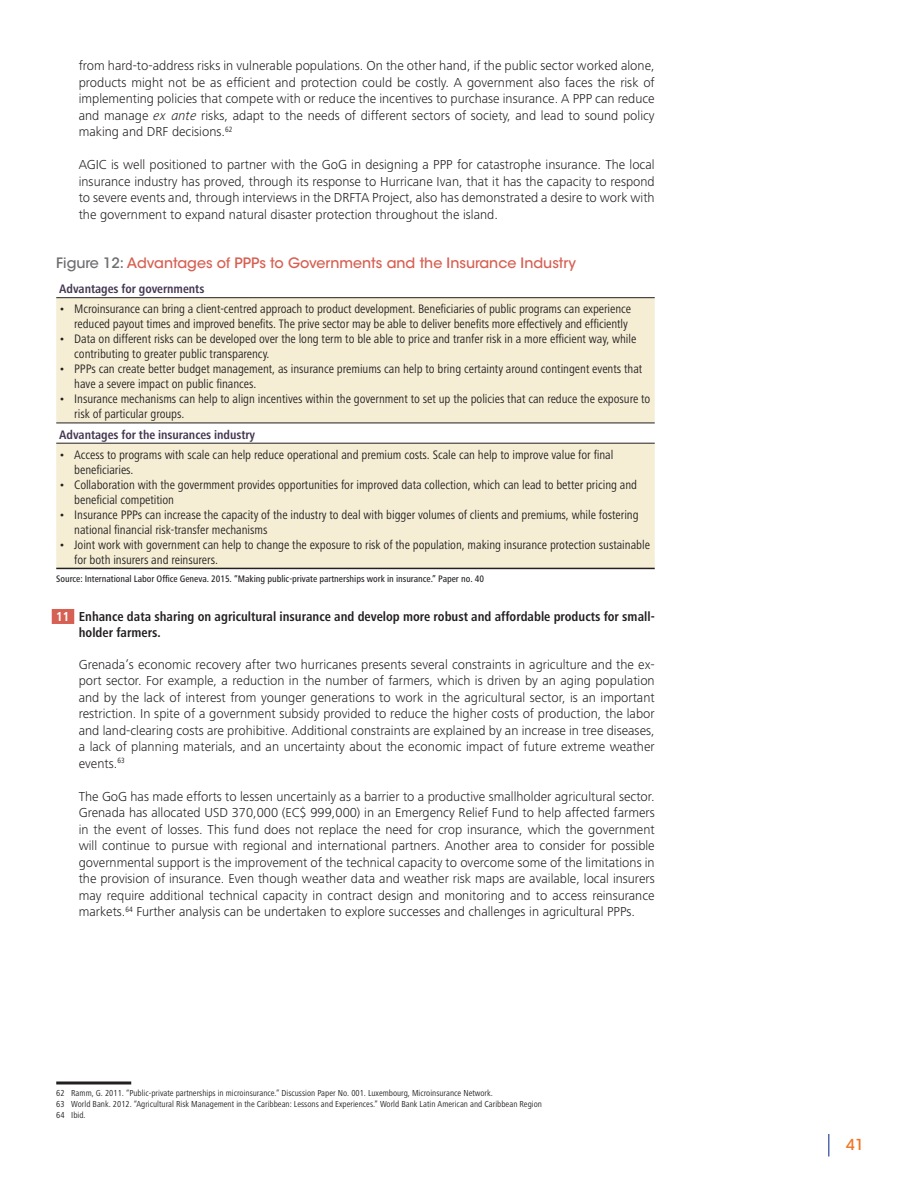
<style>
.page{position:relative;width:918px;height:1188px;background:#fff}
.page>*{position:absolute;margin:0;border:0;box-sizing:border-box;transform-origin:0 0}
.t1{font:500 15px "ITC Avant Garde Std";color:#f07522}
.t2{font:500 14.25px "ITC Avant Garde Std";color:#d66053}
.t3{font:300 13.5px/16.5px "Frutiger Next LT";color:#231f20;text-align:justify}
.t4{font:700 condensed 13.5px/16.5px "Frutiger Next LT";color:#231f20}
.t5{font:condensed 12.75px/15px "Frutiger Next LT";letter-spacing:-.005em;color:#231f20}
.t6{font:700 condensed 12.75px "Frutiger Next LT";letter-spacing:-.005em;color:#443650}
.t7{font:500 condensed 9.75px "Frutiger Next LT";letter-spacing:-.005em;color:#231f20}
.t8{font:condensed 9px/10.5px "Frutiger Next LT";color:#231f20}
.s1{font-style:italic}
.s2{color:#6d6e71}
.s3{color:#fff}
</style>
<div class="page">
<hr style="left:56px;top:1081px;width:75px;height:3px;background:#231f20">
<svg style="left:56px;top:298px;width:599px;height:270px;background:#f4eed7"></svg>
<hr style="left:56px;top:297px;width:599px;height:1px;background:#231f20">
<hr style="left:56px;top:423px;width:599px;height:1px;background:#231f20">
<hr style="left:56px;top:443px;width:599px;height:1px;background:#231f20">
<hr style="left:56px;top:568px;width:599px;height:1px;background:#231f20">
<div style="left:52px;top:609px;width:22px;height:15px;background:#d66053"></div>
<hr style="left:828px;top:1134px;width:2px;height:23px;background:#5569b1">
<p class="t3" style="left:79px;top:58px;width:578px">from hard-to-address risks in vulnerable populations. On the other hand, if the public sector worked alone, products might not be as efficient and protection could be costly. A government also faces the risk of implementing policies that compete with or reduce the incentives to purchase insurance. A PPP can reduce and manage <span class="s1">ex ante</span> risks, adapt to the needs of different sectors of society, and lead to sound policy making and DRF decisions.<sup>62</sup></p>
<p class="t3" style="left:79px;top:157px;width:578px">AGIC is well positioned to partner with the GoG in designing a PPP for catastrophe insurance. The local insurance industry has proved, through its response to Hurricane Ivan, that it has the capacity to respond to severe events and, through interviews in the DRFTA Project, also has demonstrated a desire to work with the government to expand natural disaster protection throughout the island.</p>
<p class="t2" style="left:56px;top:254px;width:521px"><span class="s2">Figure 12:</span> Advantages of PPPs to Governments and the Insurance Industry</p>
<p class="t6" style="left:59px;top:282px;width:147px">Advantages for governments</p>
<p class="t5" style="left:59px;top:302px;width:573px;text-align:right">• Mcroinsurance can bring a client-centred approach to product development. Beneficiaries of public programs can experience reduced payout times and improved benefits. The prive sector may be able to deliver benefits more effectively and efficiently</p>
<p class="t5" style="left:74px;top:332px;width:564px;text-indent:-15px">• Data on different risks can be developed over the long term to ble able to price and tranfer risk in a more efficient way, while contributing to greater public transparency.</p>
<p class="t5" style="left:74px;top:362px;width:570px;text-indent:-15px">• PPPs can create better budget management, as insurance premiums can help to bring certainty around contingent events that have a severe impact on public finances.</p>
<p class="t5" style="left:74px;top:392px;width:578px;text-indent:-15px">• Insurance mechanisms can help to align incentives within the government to set up the policies that can reduce the exposure to risk of particular groups.</p>
<p class="t6" style="left:59px;top:427px;width:198px">Advantages for the insurances industry</p>
<p class="t5" style="left:74px;top:447px;width:541px;text-indent:-15px">• Access to programs with scale can help reduce operational and premium costs. Scale can help to improve value for final beneficiaries.</p>
<p class="t5" style="left:74px;top:477px;width:564px;text-indent:-15px">• Collaboration with the govermment provides opportunities for improved data collection, which can lead to better pricing and beneficial competition</p>
<p class="t5" style="left:74px;top:507px;width:566px;text-indent:-15px">• Insurance PPPs can increase the capacity of the industry to deal with bigger volumes of clients and premiums, while fostering national financial risk-transfer mechanisms</p>
<p class="t5" style="left:74px;top:537px;width:577px;text-indent:-15px">• Joint work with government can help to change the exposure to risk of the population, making insurance protection sustainable for both insurers and reinsurers.</p>
<p class="t7" style="left:56px;top:573px;width:429px">Source: International Labor Office Geneva. 2015. “Making public-private partnerships work in insurance.” Paper no. 40</p>
<p class="t4" style="left:79px;top:608px;width:578px;text-indent:-23px"><span class="s3">11</span> Enhance data sharing on agricultural insurance and develop more robust and affordable products for small&shy;holder farmers.</p>
<p class="t3" style="left:79px;top:656px;width:578px">Grenada’s economic recovery after two hurricanes presents several constraints in agriculture and the ex&shy;port sector. For example, a reduction in the number of farmers, which is driven by an aging population and by the lack of interest from younger generations to work in the agricultural sector, is an important restriction. In spite of a government subsidy provided to reduce the higher costs of production, the labor and land-clearing costs are prohibitive. Additional constraints are explained by an increase in tree diseases, a lack of planning materials, and an uncertainty about the economic impact of future extreme weather events.<sup>63</sup></p>
<p class="t3" style="left:79px;top:788px;width:578px">The GoG has made efforts to lessen uncertainly as a barrier to a productive smallholder agricultural sector.<br>Grenada has allocated USD 370,000 (EC$ 999,000) in an Emergency Relief Fund to help affected farmers in the event of losses. This fund does not replace the need for crop insurance, which the government will continue to pursue with regional and international partners. Another area to consider for possible governmental support is the improvement of the technical capacity to overcome some of the limitations in the provision of insurance. Even though weather data and weather risk maps are available, local insurers may require additional technical capacity in contract design and monitoring and to access reinsurance markets.<sup>64</sup> Further analysis can be undertaken to explore successes and challenges in agricultural PPPs.</p>
<p class="t8" style="left:56px;top:1088px;width:487px">62 Ramm, G. 2011. “Public-private partnerships in microinsurance.” Discussion Paper No. 001. Luxembourg, Microinsurance Network.<br>63 World Bank. 2012. “Agricultural Risk Management in the Caribbean: Lessons and Experiences.” World Bank Latin American and Caribbean Region<br>64 Ibid.</p>
<p class="t1" style="left:846px;top:1135px;width:19px">41</p>
</div>
